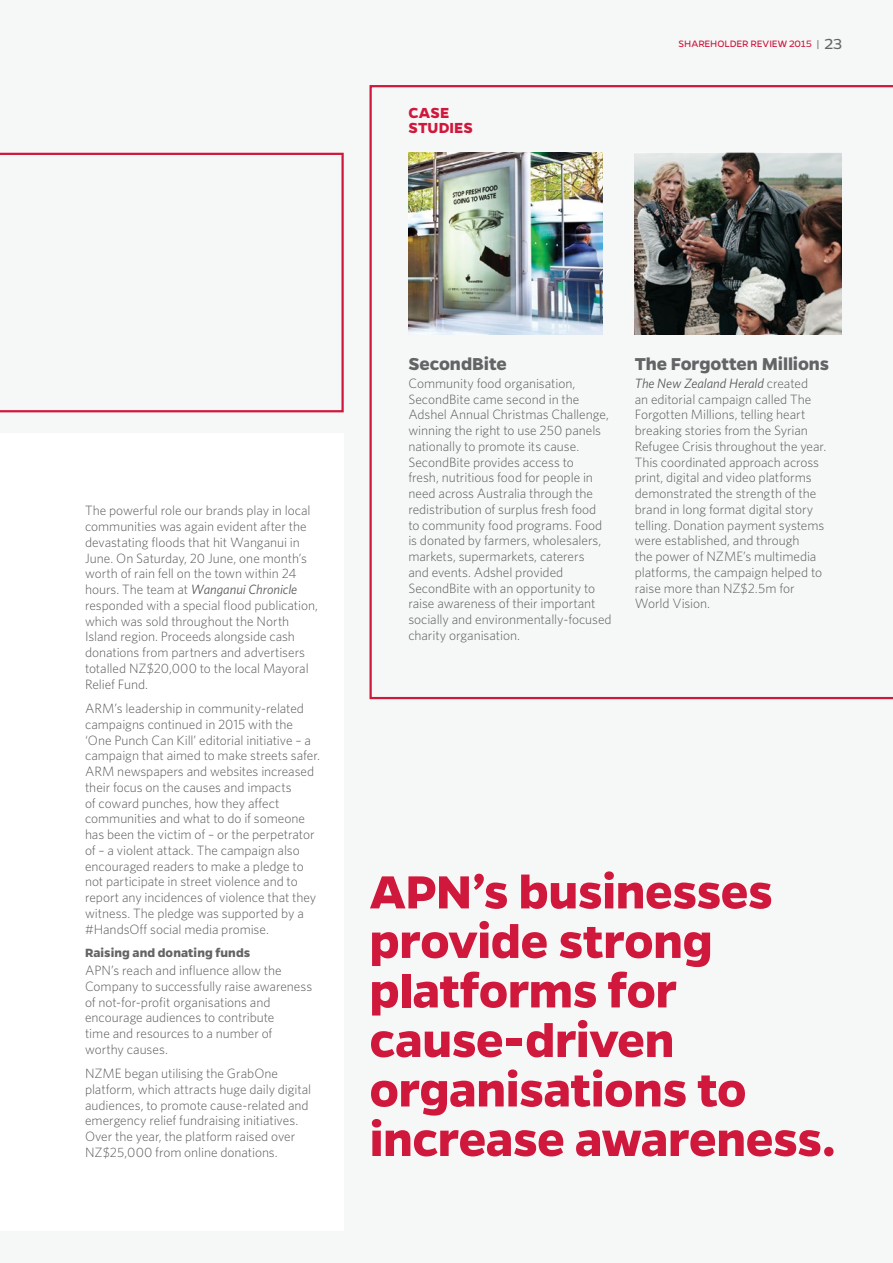
<style>
.page{position:relative;width:893px;height:1263px;background:#f6f8f8}
.page>*{position:absolute;margin:0;border:0;box-sizing:border-box;transform-origin:0 0}
.t1{font:700 52.5px/49.5px "Gentona";letter-spacing:-.01em;color:#cf183c}
.t2{font:700 19.5px "Gentona";letter-spacing:-.005em;color:#636466}
.t3{font:700 16.5px/15px "Gentona";letter-spacing:.005em;color:#cf183c}
.t4{font:300 13.5px/15.8px "Whitney";letter-spacing:-.005em;color:#58595b}
.t5{font:700 13.5px "Gentona";letter-spacing:.005em;color:#636466}
.t6{font:10.5px "Gentona";letter-spacing:-.005em;color:#cf183c}
.s1{color:#636466}
.s2{font-size:16.5px;color:#636466}
.s3{font-weight:400;font-style:italic}
</style>
<div class="page">
<svg style="left:0;top:152px;width:344px;height:261px"></svg>
<div style="left:0;top:434px;width:344px;height:797px;background:#fff"></div>
<img style="left:369px;top:85px;width:524px;height:614px">
<p class="t3" style="left:408px;top:105px;width:66px">CASE<br>STUDIES</p>
<p class="t6" style="left:679px;top:38px;width:165px">SHAREHOLDER REVIEW 2015 <span class="s1">|</span> <span class="s2">23</span></p>
<p class="t4" style="left:85px;top:502px;width:235px">The powerful role our brands play in local communities was again evident after the devastating floods that hit Wanganui in June. On Saturday, 20 June, one month’s worth of rain fell on the town within 24 hours. The team at <span class="s3">Wanganui Chronicle </span>responded with a special flood publication, which was sold throughout the North Island region. Proceeds alongside cash donations from partners and advertisers totalled NZ$20,000 to the local Mayoral Relief Fund.</p>
<p class="t4" style="left:85px;top:700px;width:236px">ARM’s leadership in community-related campaigns continued in 2015 with the ‘One Punch Can Kill’ editorial initiative – a campaign that aimed to make streets safer.<br>ARM newspapers and websites increased their focus on the causes and impacts<br>of coward punches, how they affect communities and what to do if someone has been the victim of – or the perpetrator of – a violent attack. The campaign also encouraged readers to make a pledge to not participate in street violence and to report any incidences of violence that they witness. The pledge was supported by a #HandsOff social media promise.</p>
<p class="t5" style="left:85px;top:945px;width:167px">Raising and donating funds</p>
<p class="t4" style="left:85px;top:962px;width:229px">APN’s reach and influence allow the<br>Company to successfully raise awareness of not-for-profit organisations and encourage audiences to contribute<br>time and resources to a number of worthy causes.</p>
<p class="t4" style="left:85px;top:1065px;width:228px">NZME began utilising the GrabOne platform, which attracts huge daily digital audiences, to promote cause-related and emergency relief fundraising initiatives.<br>Over the year, the platform raised over NZ$25,000 from online donations.</p>
<h2 class="t2" style="left:408px;top:353px;width:100px">SecondBite</h2>
<p class="t4" style="left:408px;top:375px;width:205px">Community food organisation, SecondBite came second in the Adshel Annual Christmas Challenge, winning the right to use 250 panels nationally to promote its cause.<br>SecondBite provides access to<br>fresh, nutritious food for people in need across Australia through the redistribution of surplus fresh food<br>to community food programs. Food is donated by farmers, wholesalers, markets, supermarkets, caterers<br>and events. Adshel provided SecondBite with an opportunity to raise awareness of their important socially and environmentally-focused charity organisation.</p>
<h2 class="t2" style="left:635px;top:353px;width:196px">The Forgotten Millions</h2>
<p class="t4" style="left:635px;top:375px;width:193px"><span class="s3">The New Zealand Herald</span> created<br>an editorial campaign called The<br>Forgotten Millions, telling heart breaking stories from the Syrian<br>Refugee Crisis throughout the year.<br>This coordinated approach across print, digital and video platforms demonstrated the strength of the brand in long format digital story telling. Donation payment systems were established, and through<br>the power of NZME’s multimedia platforms, the campaign helped to raise more than NZ$2.5m for<br>World Vision.</p>
<h1 class="t1" style="left:369px;top:866px;width:468px">APN’s businesses provide strong platforms for cause-driven organisations to increase awareness.</h1>
</div>
